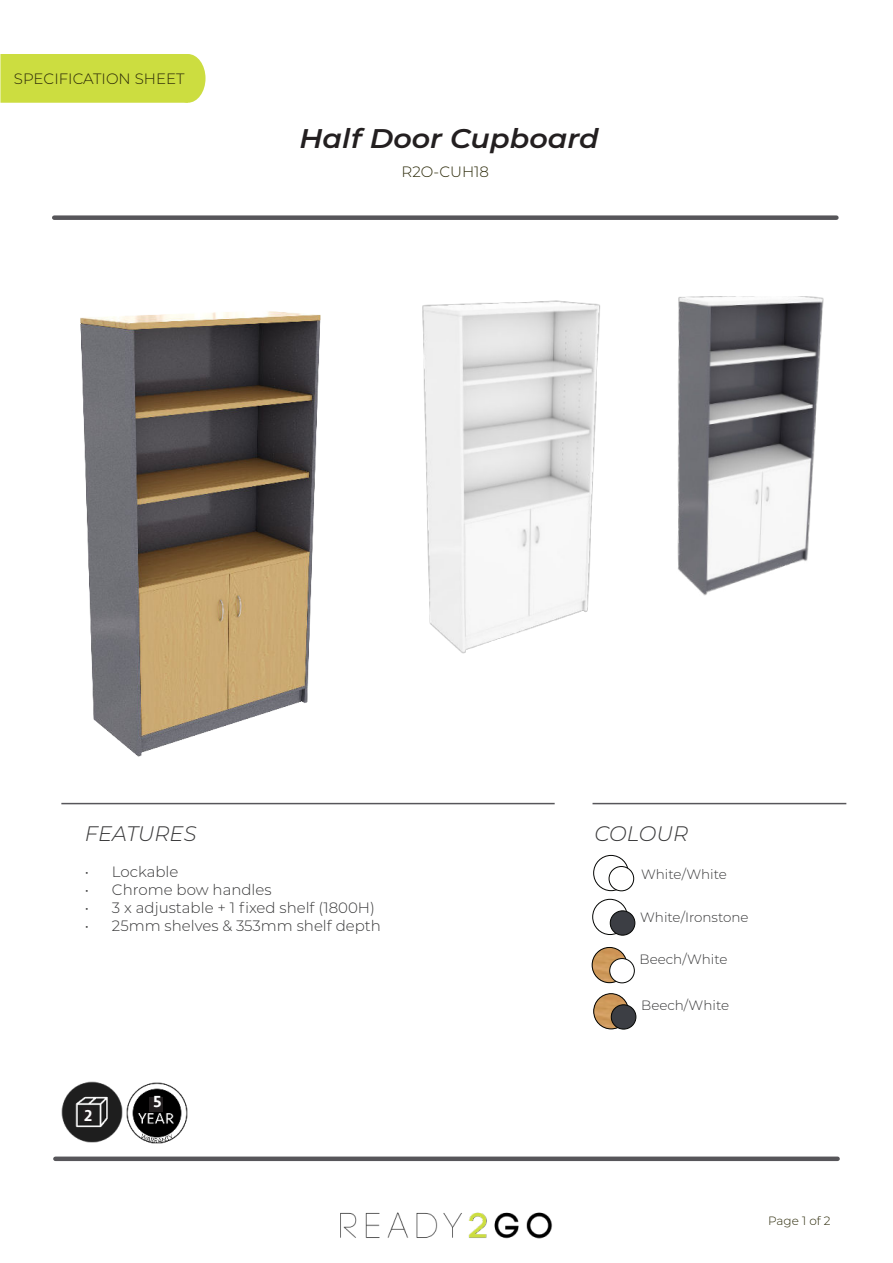
<style>
.page{position:relative;width:893px;height:1263px;background:#fff}
.page>*{position:absolute;margin:0;border:0;box-sizing:border-box;transform-origin:0 0}
.t1{font:italic 600 27px "Montserrat";color:#231f20;scale:1.06 1}
.t2{font:italic 300 21px "Montserrat";color:#383839}
.t3{font:500 16.5px "Seravek";color:#fff}
.t4{font:300 15px "Montserrat";color:#383839}
.t5{font:300 15px "Montserrat";color:#2a2807}
.t6{font:300 13.5px "Montserrat";color:#383839}
.t7{font:300 12px "Montserrat";color:#2a2807}
</style>
<div class="page">
<div style="left:170px;top:54px;width:36px;height:49px;background:#ccdd40;border-radius:50%"></div>
<div style="left:0;top:54px;width:188px;height:49px;background:#ccdd40;border:2px solid #ccdd40"></div>
<img style="left:340px;top:1212px;width:213px;height:27px">
<div style="left:55px;top:1156px;width:783px;height:5px;background:#57565a"></div>
<div style="left:593px;top:855px;width:36px;height:36px;border:1px solid #040503;border-radius:50%"></div>
<div style="left:54px;top:215px;width:782px;height:5px;background:#57565a"></div>
<img style="left:127px;top:1082px;width:61px;height:61px">
<div style="left:149px;top:1097px;width:14px;height:15px;background:#231f20"></div>
<hr style="left:61px;top:803px;width:494px;height:1px;background:#57565a">
<hr style="left:592px;top:803px;width:254px;height:1px;background:#57565a">
<div style="left:609px;top:866px;width:25px;height:25px;background:#fff;border-radius:50%"></div>
<div style="left:609px;top:866px;width:25px;height:25px;border:1px solid #040503;border-radius:50%"></div>
<img style="left:61px;top:1081px;width:61px;height:61px">
<div style="left:83px;top:1108px;width:10px;height:14px;background:#231f20"></div>
<img style="left:80px;top:311px;width:241px;height:446px">
<img style="left:422px;top:300px;width:178px;height:354px">
<img style="left:677px;top:296px;width:147px;height:300px">
<img style="left:592px;top:947px;width:35px;height:36px;border-radius:17px">
<div style="left:592px;top:947px;width:35px;height:36px;border:1px solid #040503;border-radius:50%"></div>
<div style="left:610px;top:958px;width:24px;height:25px;background:#fff;border-radius:50%"></div>
<div style="left:609px;top:958px;width:25px;height:25px;border:1px solid #040503;border-radius:50%"></div>
<div style="left:592px;top:899px;width:36px;height:36px;border:1px solid #040503;border-radius:50%"></div>
<img style="left:594px;top:994px;width:34px;height:35px;border-radius:17px">
<div style="left:593px;top:993px;width:36px;height:36px;border:1px solid #040503;border-radius:50%"></div>
<div style="left:611px;top:1005px;width:25px;height:24px;background:#3c3e44;border-radius:50%"></div>
<div style="left:611px;top:1004px;width:25px;height:25px;border:1px solid #040503;border-radius:50%"></div>
<div style="left:610px;top:911px;width:25px;height:24px;background:#3c3e44;border-radius:50%"></div>
<div style="left:610px;top:911px;width:25px;height:24px;border:1px solid #040503;border-radius:50%"></div>
<p class="t5" style="left:14px;top:73px;width:172px">SPECIFICATION SHEET</p>
<h1 class="t1" style="left:299px;top:127px;width:284px">Half Door Cupboard</h1>
<p class="t5" style="left:402px;top:164px;width:89px">R2O-CUH18</p>
<h2 class="t2" style="left:85px;top:825px;width:113px">FEATURES</h2>
<p class="t4" style="left:85px;top:864px;width:95px">• Lockable</p>
<p class="t4" style="left:85px;top:882px;width:188px">• Chrome bow handles</p>
<p class="t4" style="left:85px;top:900px;width:291px">• 3 x adjustable + 1 fixed shelf (1800H)</p>
<p class="t4" style="left:85px;top:918px;width:297px">• 25mm shelves &amp; 353mm shelf depth</p>
<p class="t3" style="left:84px;top:1105px;width:10px">2</p>
<p class="t3" style="left:153px;top:1091px;width:10px">5</p>
<h2 class="t2" style="left:595px;top:825px;width:95px">COLOUR</h2>
<p class="t6" style="left:641px;top:868px;width:87px">White/White</p>
<p class="t6" style="left:640px;top:910px;width:110px">White/Ironstone</p>
<p class="t6" style="left:640px;top:952px;width:90px">Beech/White</p>
<p class="t6" style="left:641px;top:999px;width:90px">Beech/White</p>
<p class="t7" style="left:768px;top:1216px;width:64px">Page 1 of 2</p>
</div>
